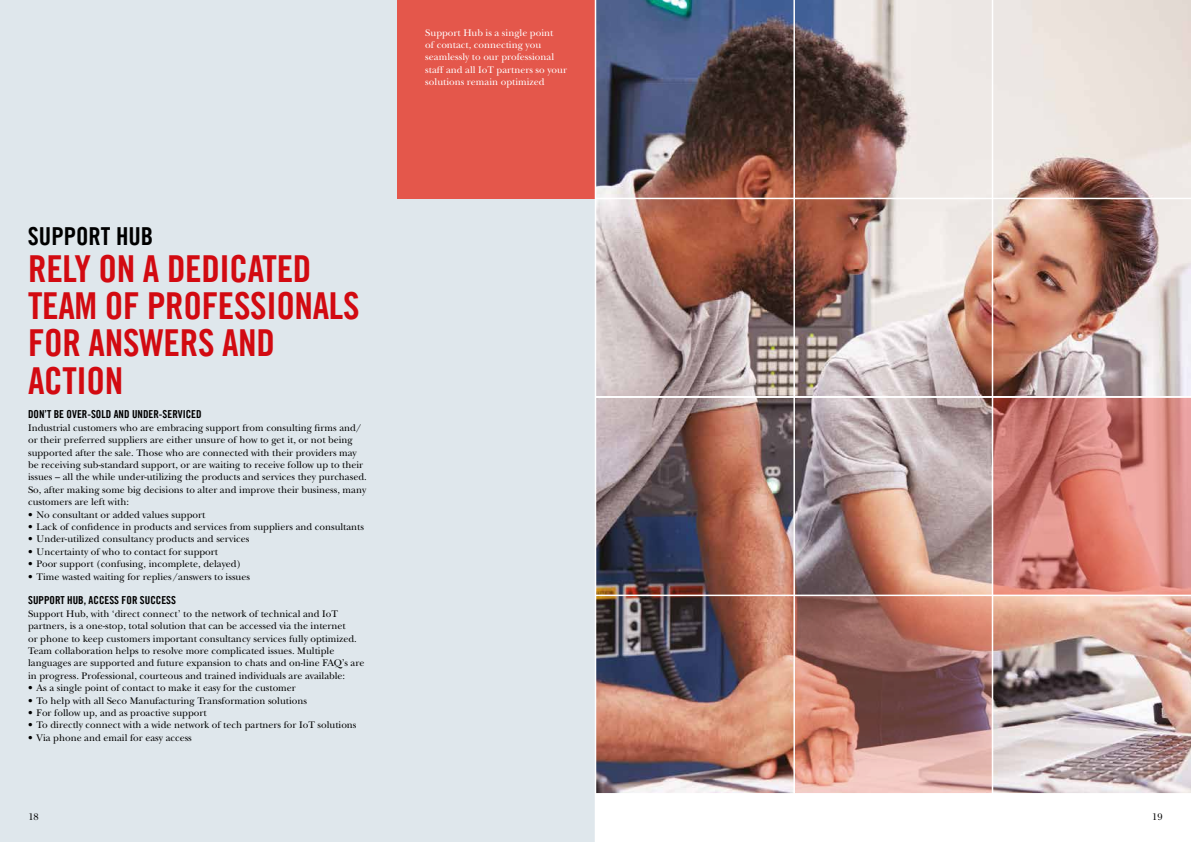
<style>
.page{position:relative;width:1191px;height:842px;background:#fff}
.page>*{position:absolute;margin:0;border:0;box-sizing:border-box;transform-origin:0 0}
.t1{font:37.2px/37.2px "Trade Gothic LT Com Bd Cn 20";letter-spacing:-.01em;color:#d20a11}
.t2{font:24.8px "Trade Gothic LT Com Bd Cn 20";color:#000}
.t3{font:11px "Trade Gothic LT Com Bd Cn 20";color:#000}
.t4{font:10px/12.4px "New Baskerville IT Cfor S Tools";color:#000}
.t5{font:10px/12.4px "New Baskerville IT Cfor S Tools";color:#fff}
</style>
<div class="page">
<div style="left:0;top:0;width:595px;height:842px;background:#dfe7ec"></div>
<img style="left:596px;top:0;width:595px;height:793px">
<svg style="left:993px;top:398px;width:198px;height:197px;background:#d38178"></svg>
<div style="left:397px;top:0;width:198px;height:198px;background:#e4574b"></div>
<svg style="left:795px;top:596px;width:196px;height:197px;background:#b07970"></svg>
<hr style="left:596px;top:198px;width:595px;height:1px;background:#fff">
<hr style="left:596px;top:396px;width:595px;height:2px;background:#fff">
<hr style="left:793px;top:0;width:2px;height:798px;background:#fff">
<hr style="left:991px;top:0;width:2px;height:796px;background:#fff">
<hr style="left:595px;top:595px;width:596px;height:1px;background:#fff">
<h2 class="t2" style="left:28px;top:221px;width:127px">SUPPORT HUB</h2>
<h1 class="t1" style="left:28px;top:250px;width:333px">RELY ON A DEDICATED<br>TEAM OF PROFESSIONALS<br>FOR ANSWERS AND<br>ACTION</h1>
<p class="t3" style="left:28px;top:408px;width:175px">DON’T BE OVER-SOLD AND UNDER-SERVICED</p>
<p class="t4" style="left:28px;top:421px;width:340px">Industrial customers who are embracing support from consulting firms and/ or their preferred suppliers are either unsure of how to get it, or not being supported after the sale. Those who are connected with their providers may be receiving sub-standard support, or are waiting to receive follow up to their issues – all the while under-utilizing the products and services they purchased.<br>So, after making some big decisions to alter and improve their business, many customers are left with:</p>
<p class="t4" style="left:28px;top:508px;width:179px">• No consultant or added values support</p>
<p class="t4" style="left:28px;top:521px;width:337px">• Lack of confidence in products and services from suppliers and consultants</p>
<p class="t4" style="left:28px;top:533px;width:223px">• Under-utilized consultancy products and services</p>
<p class="t4" style="left:28px;top:545px;width:191px">• Uncertainty of who to contact for support</p>
<p class="t4" style="left:28px;top:558px;width:214px">• Poor support (confusing, incomplete, delayed)</p>
<p class="t4" style="left:28px;top:570px;width:223px">• Time wasted waiting for replies/answers to issues</p>
<p class="t3" style="left:28px;top:594px;width:149px">SUPPORT HUB, ACCESS FOR SUCCESS</p>
<p class="t4" style="left:28px;top:607px;width:338px">Support Hub, with ‘direct connect’ to the network of technical and IoT partners, is a one-stop, total solution that can be accessed via the internet<br>or phone to keep customers important consultancy services fully optimized.<br>Team collaboration helps to resolve more complicated issues. Multiple languages are supported and future expansion to chats and on-line FAQ’s are in progress. Professional, courteous and trained individuals are available:</p>
<p class="t4" style="left:28px;top:682px;width:269px">• As a single point of contact to make it easy for the customer</p>
<p class="t4" style="left:28px;top:694px;width:280px">• To help with all Seco Manufacturing Transformation solutions</p>
<p class="t4" style="left:28px;top:707px;width:180px">• For follow up, and as proactive support</p>
<p class="t4" style="left:28px;top:719px;width:330px">• To directly connect with a wide network of tech partners for IoT solutions</p>
<p class="t4" style="left:28px;top:731px;width:165px">• Via phone and email for easy access</p>
<p class="t5" style="left:425px;top:26px;width:143px">Support Hub is a single point<br>of contact, connecting you seamlessly to our professional staff and all IoT partners so your solutions remain optimized</p>
<p class="t4" style="left:28px;top:811px;width:12px">18</p>
<p class="t4" style="left:1152px;top:811px;width:12px">19</p>
</div>
